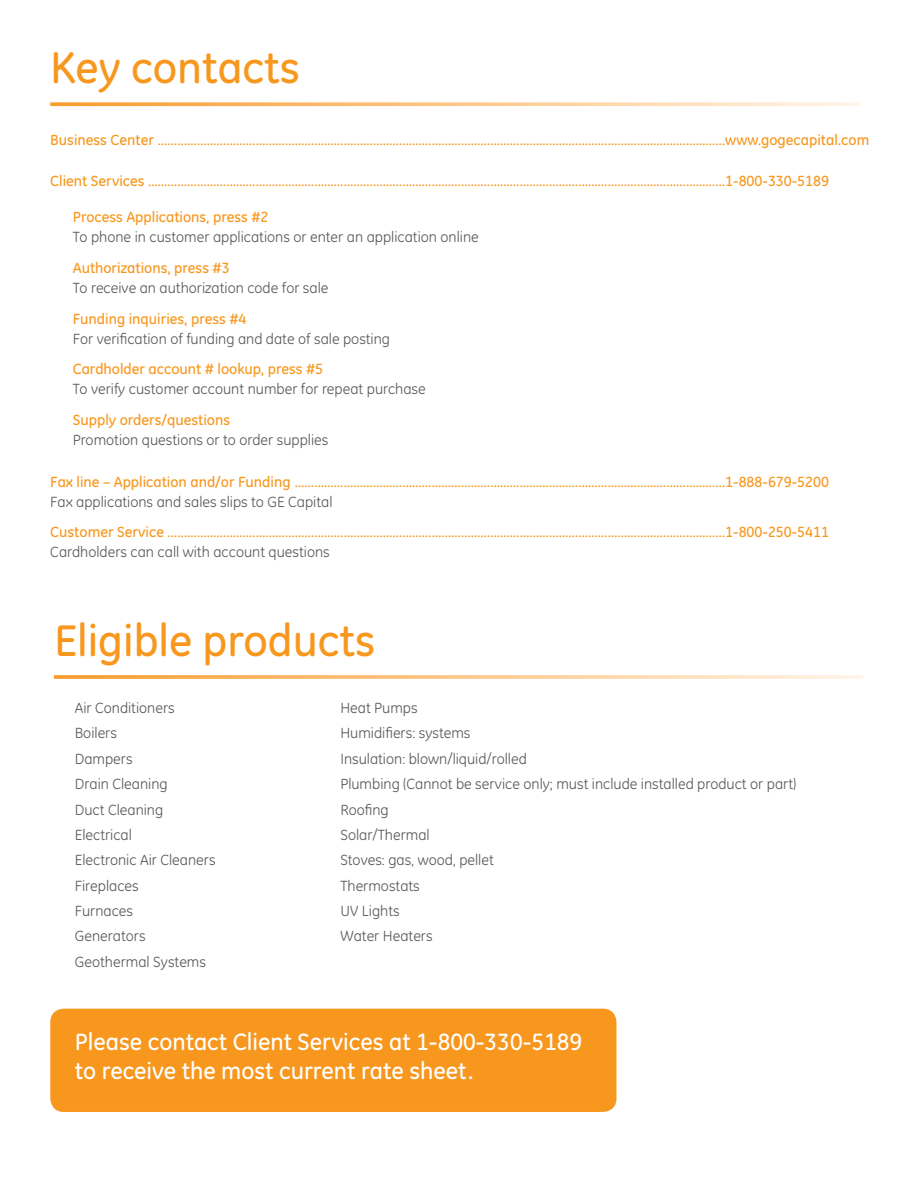
<style>
.page{position:relative;width:918px;height:1188px;background:#fff}
.page>*{position:absolute;margin:0;border:0;box-sizing:border-box;transform-origin:0 0}
.t1{font:500 45px "GE Inspira";color:#f8971d}
.t2{font:500 24px/28.8px "GE Inspira";color:#fff}
.t3{font:15px/25.3px "GE Inspira";color:#58595b}
.t4{font:500 15px "GE Inspira";color:#f8971d}
</style>
<div class="page">
<div style="left:50px;top:1009px;width:567px;height:103px;background:#f8971d;border-radius:13px"></div>
<svg style="left:50px;top:102px;width:810px;height:4px;background:#fccc94"></svg>
<svg style="left:54px;top:675px;width:809px;height:4px;background:#fcca91"></svg>
<h1 class="t1" style="left:50px;top:42px;width:251px">Key contacts</h1>
<p class="t4" style="left:50px;top:131px;width:821px">Business Center …………………………………………………………………………………………………………………………………………………………www.gogecapital.com</p>
<p class="t4" style="left:50px;top:172px;width:780px">Client Services ……………………………………………………………………………………………………………………………………………………………1-800-330-5189</p>
<p class="t4" style="left:73px;top:209px;width:197px">Process Applications, press #2</p>
<p class="t3" style="left:73px;top:224px;width:408px">To phone in customer applications or enter an application online</p>
<p class="t4" style="left:73px;top:259px;width:158px">Authorizations, press #3</p>
<p class="t3" style="left:73px;top:275px;width:257px">To receive an authorization code for sale</p>
<p class="t4" style="left:73px;top:310px;width:175px">Funding inquiries, press #4</p>
<p class="t3" style="left:73px;top:326px;width:319px">For verification of funding and date of sale posting</p>
<p class="t4" style="left:73px;top:361px;width:252px">Cardholder account # lookup, press #5</p>
<p class="t3" style="left:73px;top:377px;width:355px">To verify customer account number for repeat purchase</p>
<p class="t4" style="left:73px;top:411px;width:159px">Supply orders/questions</p>
<p class="t3" style="left:73px;top:427px;width:257px">Promotion questions or to order supplies</p>
<p class="t4" style="left:50px;top:473px;width:780px">Fax line – Application and/or Funding ……………………………………………………………………………………………………………………1-888-679-5200</p>
<p class="t3" style="left:50px;top:489px;width:284px">Fax applications and sales slips to GE Capital</p>
<p class="t4" style="left:50px;top:524px;width:780px">Customer Service ………………………………………………………………………………………………………………………………………………………1-800-250-5411</p>
<p class="t3" style="left:50px;top:539px;width:281px">Cardholders can call with account questions</p>
<h1 class="t1" style="left:54px;top:615px;width:323px">Eligible products</h1>
<p class="t3" style="left:75px;top:695px;width:142px">Air Conditioners<br>Boilers<br>Dampers<br>Drain Cleaning<br>Duct Cleaning<br>Electrical<br>Electronic Air Cleaners<br>Fireplaces<br>Furnaces<br>Generators<br>Geothermal Systems</p>
<p class="t3" style="left:340px;top:695px;width:458px">Heat Pumps<br>Humidifiers: systems<br>Insulation: blown/liquid/rolled<br>Plumbing (Cannot be service only; must include installed product or part)<br>Roofing<br>Solar/Thermal<br>Stoves: gas, wood, pellet<br>Thermostats<br>UV Lights<br>Water Heaters</p>
<h2 class="t2" style="left:75px;top:1028px;width:509px">Please contact Client Services at 1-800-330-5189 to receive the most current rate sheet.</h2>
</div>
